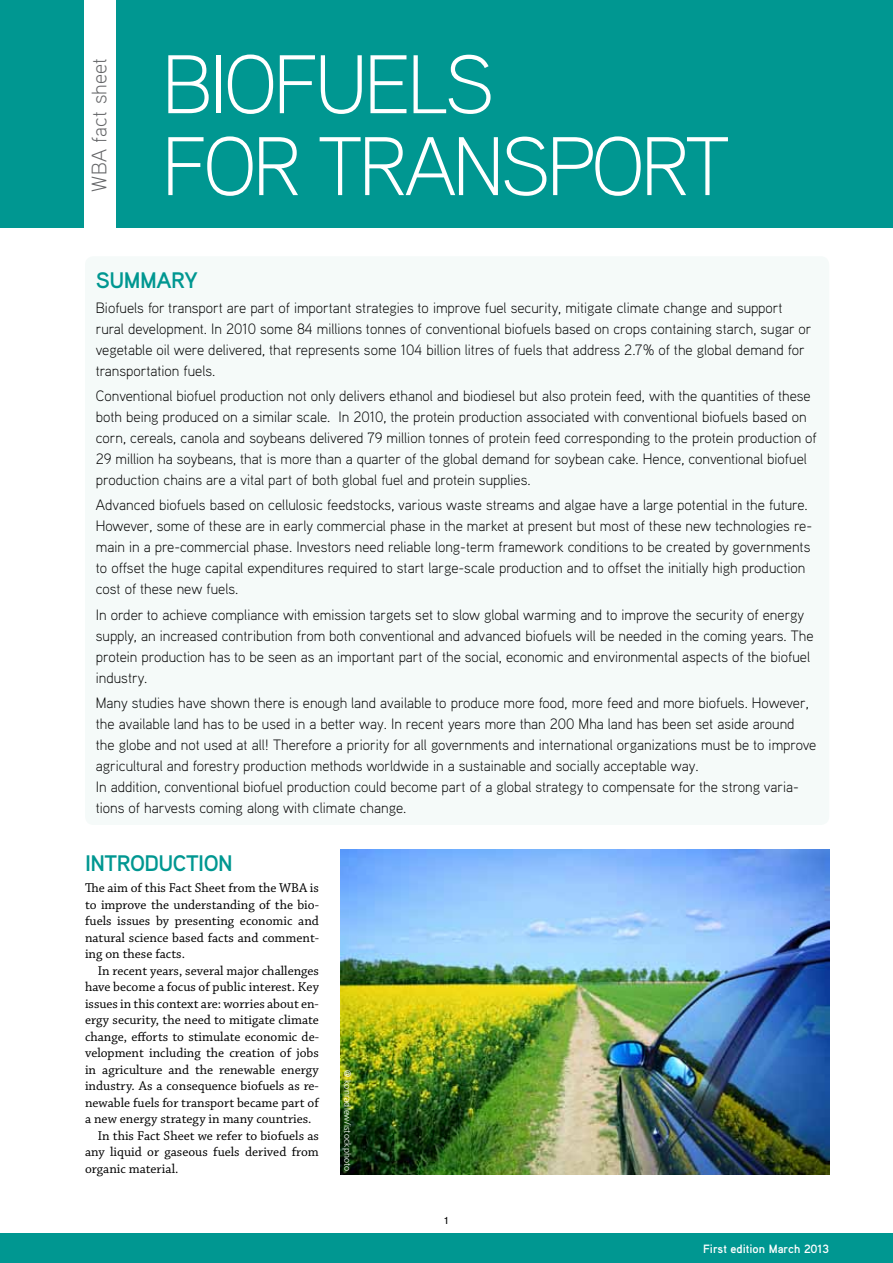
<style>
.page{position:relative;width:893px;height:1263px;background:#fff}
.page>*{position:absolute;margin:0;border:0;box-sizing:border-box;transform-origin:0 0}
.t1{font:300 82.95px "Aaux Pro";letter-spacing:-.04em;color:#fff}
.t2{font:700 22.5px "Aaux Pro";letter-spacing:-.025em;color:#009791}
.t3{font:300 21px "Aaux Pro";letter-spacing:.015em;color:#646567}
.t4{font:300 15px/21px "Aaux Pro";color:#000}
.t5{font:13.5px/16.5px "Chaparral Pro";color:#000;text-align:justify}
.t6{font:700 12px "Aaux Pro";color:#fff}
.t7{font:10.5px "Akzidenz Grotesk Std";color:#000}
.t8{font:300 9px "Frutiger LT Std";letter-spacing:.015em;color:#fff}
</style>
<div class="page">
<div style="left:85px;top:256px;width:744px;height:569px;background:#f5faf9;border-radius:9px"></div>
<div style="left:0;top:0;width:893px;height:227px;background:#009791"></div>
<div style="left:84px;top:0;width:32px;height:238px;background:#fff"></div>
<div style="left:1px;top:1234px;width:892px;height:29px;background:#009791"></div>
<img style="left:340px;top:849px;width:489px;height:326px">
<h3 class="t3" style="left:86px;top:192px;width:135px;rotate:-90deg">WBA fact sheet</h3>
<h1 class="t1" style="left:162px;top:32px;width:334px">BIOFUELS</h1>
<h1 class="t1" style="left:162px;top:114px;width:569px">FOR TRANSPORT</h1>
<h2 class="t2" style="left:96px;top:265px;width:104px">Summary</h2>
<p class="t4" style="left:96px;top:297px;width:717px">Biofuels for transport are part of important strategies to improve fuel security, mitigate climate change and support rural development. In 2010 some 84 millions tonnes of conventional biofuels based on crops containing starch, sugar or vegetable oil were delivered, that represents some 104 billion litres of fuels that address 2.7% of the global demand for transportation fuels.</p>
<p class="t4" style="left:96px;top:385px;width:722px">Conventional biofuel production not only delivers ethanol and biodiesel but also protein feed, with the quantities of these both being produced on a similar scale. In 2010, the protein production associated with conventional biofuels based on corn, cereals, canola and soybeans delivered 79 million tonnes of protein feed corresponding to the protein production of 29 million ha soybeans, that is more than a quarter of the global demand for soybean cake. Hence, conventional biofuel production chains are a vital part of both global fuel and protein supplies.</p>
<p class="t4" style="left:96px;top:494px;width:718px">Advanced biofuels based on cellulosic feedstocks, various waste streams and algae have a large potential in the future.<br>However, some of these are in early commercial phase in the market at present but most of these new technologies re&shy;main in a pre-commercial phase. Investors need reliable long-term framework conditions to be created by governments to offset the huge capital expenditures required to start large-scale production and to offset the initially high production cost of these new fuels.</p>
<p class="t4" style="left:96px;top:603px;width:719px">In order to achieve compliance with emission targets set to slow global warming and to improve the security of energy supply, an increased contribution from both conventional and advanced biofuels will be needed in the coming years. The protein production has to be seen as an important part of the social, economic and environmental aspects of the biofuel industry.</p>
<p class="t4" style="left:96px;top:692px;width:722px">Many studies have shown there is enough land available to produce more food, more feed and more biofuels. However, the available land has to be used in a better way. In recent years more than 200 Mha land has been set aside around the globe and not used at all! Therefore a priority for all governments and international organizations must be to improve agricultural and forestry production methods worldwide in a sustainable and socially acceptable way.<br>In addition, conventional biofuel production could become part of a global strategy to compensate for the strong varia&shy;tions of harvests coming along with climate change.</p>
<h2 class="t2" style="left:85px;top:849px;width:149px">INTRODUCTION</h2>
<p class="t5" style="left:85px;top:880px;width:235px">The aim of this Fact Sheet from the WBA is to improve the understanding of the bio&shy;fuels issues by presenting economic and natural science based facts and comment&shy;ing on these facts.</p>
<p class="t5" style="left:98px;top:962px;width:223px">In recent years, several major challenges</p>
<p class="t5" style="left:85px;top:979px;width:235px">have become a focus of public interest. Key</p>
<p class="t5" style="left:85px;top:995px;width:235px">issues in this context are: worries about en-</p>
<p class="t5" style="left:85px;top:1012px;width:235px">ergy security, the need to mitigate climate</p>
<p class="t5" style="left:85px;top:1028px;width:235px">change, efforts to stimulate economic de-</p>
<p class="t5" style="left:85px;top:1045px;width:235px">velopment including the creation of jobs</p>
<p class="t5" style="left:85px;top:1061px;width:235px">in agriculture and the renewable energy</p>
<p class="t5" style="left:85px;top:1078px;width:235px">industry. As a consequence biofuels as re-</p>
<p class="t5" style="left:85px;top:1094px;width:235px">newable fuels for transport became part of</p>
<p class="t5" style="left:85px;top:1111px;width:228px">a new energy strategy in many countries.</p>
<p class="t5" style="left:98px;top:1127px;width:223px">In this Fact Sheet we refer to biofuels as</p>
<p class="t5" style="left:85px;top:1144px;width:235px">any liquid or gaseous fuels derived from</p>
<p class="t5" style="left:85px;top:1160px;width:95px">organic material.</p>
<p class="t8" style="left:353px;top:1070px;width:102px;rotate:90deg">@ konradlew/istockphoto</p>
<p class="t7" style="left:443px;top:1214px;width:8px">1</p>
<p class="t6" style="left:703px;top:1241px;width:128px">First edition March 2013</p>
</div>
